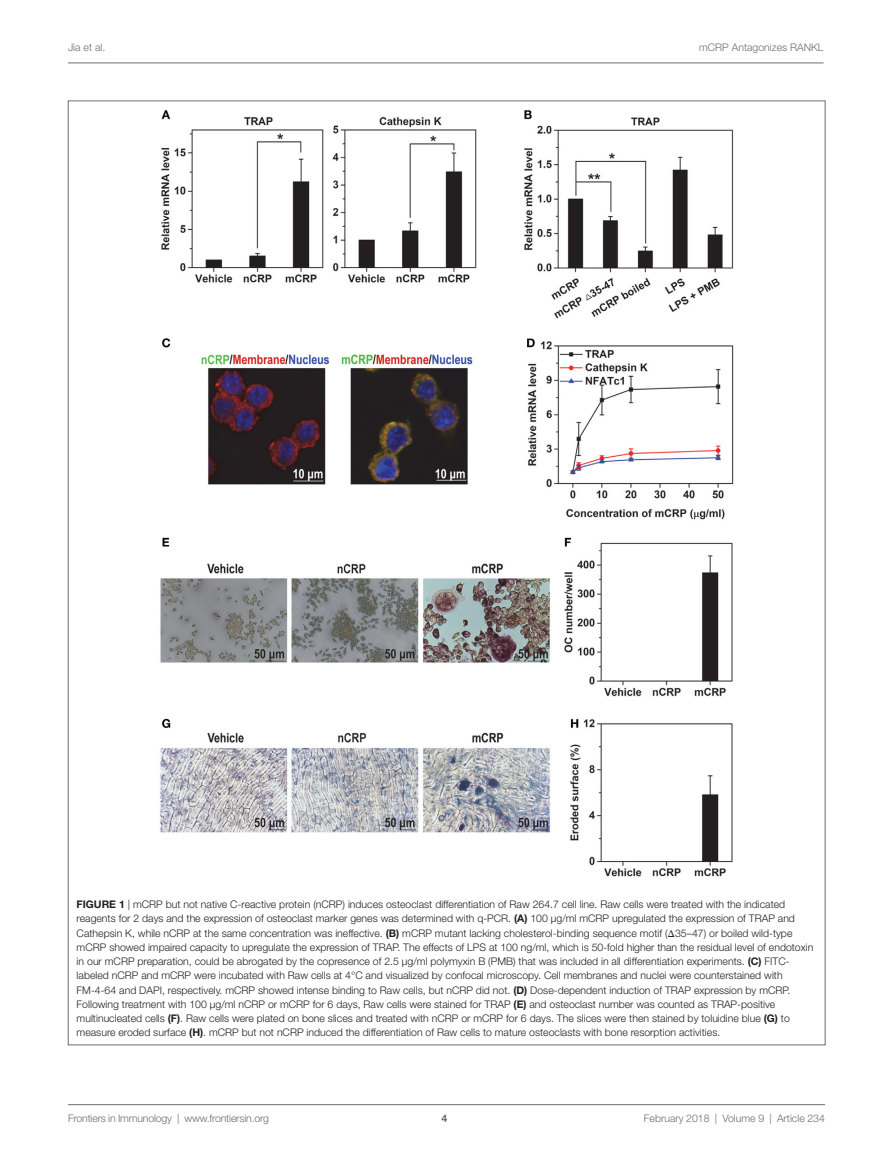
<style>
.page{position:relative;width:893px;height:1170px;background:#fff}
.page>*{position:absolute;margin:0;border:0;box-sizing:border-box;transform-origin:0 0}
.t1{font:300 10.5px/14.2px "Helvetica Neue LT Std";color:#231f20}
.t2{font:300 10.5px "Helvetica Neue LT Std";color:#6c6d70}
.t3{font:700 10.5px "Helvetica Neue LT Std";color:#6c6d70}
.s1{font-weight:700}
.s2{font-family:"STIX General";font-weight:400}
</style>
<div class="page">
<img style="left:160px;top:110px;width:574px;height:767px">
<hr style="left:68px;top:63px;width:756px;height:1px;background:#6c6d70">
<hr style="left:68px;top:1104px;width:757px;height:1px;background:#6c6d70">
<p class="t2" style="left:68px;top:41px;width:39px">Jia et al.</p>
<p class="t2" style="left:699px;top:41px;width:126px">mCRP Antagonizes RANKL</p>
<p class="t1" style="left:77px;top:896px;width:738px"><span class="s1">FIGURE 1</span> | mCRP but not native C-reactive protein (nCRP) induces osteoclast differentiation of Raw 264.7 cell line. Raw cells were treated with the indicated reagents for 2 days and the expression of osteoclast marker genes was determined with q-PCR. <span class="s1">(A)</span> 100 µg/ml mCRP upregulated the expression of TRAP and Cathepsin K, while nCRP at the same concentration was ineffective. <span class="s1">(B)</span> mCRP mutant lacking cholesterol-binding sequence motif (<span class="s2">Δ</span>35–47) or boiled wild-type mCRP showed impaired capacity to upregulate the expression of TRAP. The effects of LPS at 100 ng/ml, which is 50-fold higher than the residual level of endotoxin in our mCRP preparation, could be abrogated by the copresence of 2.5 µg/ml polymyxin B (PMB) that was included in all differentiation experiments. <span class="s1">(C)</span> FITC&shy;labeled nCRP and mCRP were incubated with Raw cells at 4°C and visualized by confocal microscopy. Cell membranes and nuclei were counterstained with FM-4-64 and DAPI, respectively. mCRP showed intense binding to Raw cells, but nCRP did not. <span class="s1">(D)</span> Dose-dependent induction of TRAP expression by mCRP.<br>Following treatment with 100 µg/ml nCRP or mCRP for 6 days, Raw cells were stained for TRAP <span class="s1">(E)</span> and osteoclast number was counted as TRAP-positive multinucleated cells <span class="s1">(F)</span>. Raw cells were plated on bone slices and treated with nCRP or mCRP for 6 days. The slices were then stained by toluidine blue <span class="s1">(G)</span> to measure eroded surface <span class="s1">(H)</span>. mCRP but not nCRP induced the differentiation of Raw cells to mature osteoclasts with bone resorption activities.</p>
<p class="t2" style="left:68px;top:1111px;width:203px">Frontiers in Immunology | www.frontiersin.org</p>
<p class="t2" style="left:644px;top:1111px;width:183px">February 2018 | Volume 9 | Article 234</p>
<p class="t3" style="left:441px;top:1111px;width:7px">4</p>
</div>
